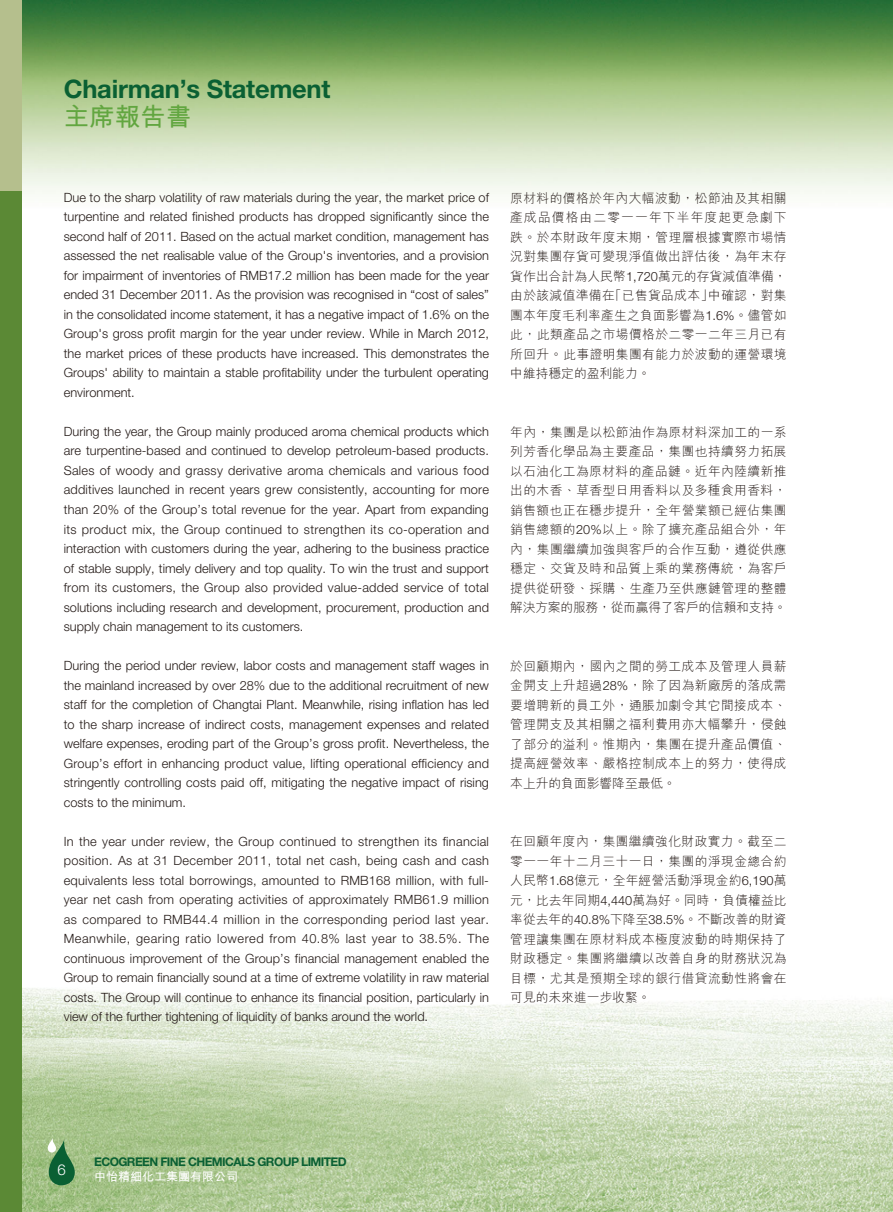
<style>
.page{position:relative;width:893px;height:1212px;background:#fff}
.page>*{position:absolute;margin:0;border:0;box-sizing:border-box;transform-origin:0 0}
.t1{font:700 25.5px "Helvetica Neue LT Std";letter-spacing:-.01em;color:#0a6033}
.t2{font:25.5px "M Hei HK Bold E Ten B5 H";color:#62a640}
.t3{font:300 15px "Helvetica Neue LT Std";color:#fff}
.t4{font:300 12.75px/19.5px "Helvetica Neue LT Std";color:#231916;text-align:justify}
.t5{font:12.75px/19.5px "M Hei HK Light E Ten B5 H";letter-spacing:.03em;color:#231916;text-align:justify}
.t6{font:700 12px "Helvetica Neue LT Std";letter-spacing:-.05em;color:#0a6033}
.t7{font:12px "M Hei HK Bold E Ten B5 H";color:#fff}
.s1{font-family:"Helvetica Neue LT Std";font-weight:300}
</style>
<div class="page">
<img style="left:21px;top:0;width:871px;height:703px">
<img style="left:21px;top:703px;width:871px;height:509px">
<svg style="left:48px;top:1137px;width:27px;height:48px"></svg>
<div style="left:0;top:0;width:21px;height:914px;background:#b5bf8d"></div>
<div style="left:0;top:191px;width:21px;height:1021px;background:#5b8935"></div>
<img style="left:892px;top:0;width:1px;height:1212px">
<img style="left:892px;top:703px;width:1px;height:509px">
<h1 class="t1" style="left:64px;top:80px;width:268px">Chairman’s Statement</h1>
<h1 class="t2" style="left:64px;top:107px;width:129px">主席報告書</h1>
<p class="t4" style="left:64px;top:189px;width:427px">Due to the sharp volatility of raw materials during the year, the market price of turpentine and related finished products has dropped significantly since the second half of 2011. Based on the actual market condition, management has assessed the net realisable value of the Group's inventories, and a provision for impairment of inventories of RMB17.2 million has been made for the year ended 31 December 2011. As the provision was recognised in “cost of sales” in the consolidated income statement, it has a negative impact of 1.6% on the Group's gross profit margin for the year under review. While in March 2012, the market prices of these products have increased. This demonstrates the Groups' ability to maintain a stable profitability under the turbulent operating environment.</p>
<p class="t4" style="left:64px;top:423px;width:427px">During the year, the Group mainly produced aroma chemical products which are turpentine-based and continued to develop petroleum-based products.<br>Sales of woody and grassy derivative aroma chemicals and various food additives launched in recent years grew consistently, accounting for more than 20% of the Group’s total revenue for the year. Apart from expanding its product mix, the Group continued to strengthen its co-operation and interaction with customers during the year, adhering to the business practice of stable supply, timely delivery and top quality. To win the trust and support from its customers, the Group also provided value-added service of total solutions including research and development, procurement, production and supply chain management to its customers.</p>
<p class="t4" style="left:64px;top:657px;width:427px">During the period under review, labor costs and management staff wages in the mainland increased by over 28% due to the additional recruitment of new staff for the completion of Changtai Plant. Meanwhile, rising inflation has led to the sharp increase of indirect costs, management expenses and related welfare expenses, eroding part of the Group’s gross profit. Nevertheless, the Group’s effort in enhancing product value, lifting operational efficiency and stringently controlling costs paid off, mitigating the negative impact of rising costs to the minimum.</p>
<p class="t4" style="left:64px;top:833px;width:427px">In the year under review, the Group continued to strengthen its financial position. As at 31 December 2011, total net cash, being cash and cash equivalents less total borrowings, amounted to RMB168 million, with full&shy;year net cash from operating activities of approximately RMB61.9 million as compared to RMB44.4 million in the corresponding period last year.<br>Meanwhile, gearing ratio lowered from 40.8% last year to 38.5%. The continuous improvement of the Group’s financial management enabled the Group to remain financially sound at a time of extreme volatility in raw material costs. The Group will continue to enhance its financial position, particularly in view of the further tightening of liquidity of banks around the world.</p>
<p class="t5" style="left:510px;top:190px;width:278px">原材料的價格於年內大幅波動，松節油及其相關產成品價格由二零一一年下半年度起更急劇下跌。於本財政年度末期，管理層根據實際市場情況對集團存貨可變現淨值做出評估後，為年末存貨作出合計為人民幣<span class="s1">1,720</span>萬元的存貨減值準備，由於該減值準備在「已售貨品成本」中確認，對集團本年度毛利率產生之負面影響為<span class="s1">1.6%</span>。儘管如此，此類產品之市場價格於二零一二年三月已有所回升。此事證明集團有能力於波動的運營環境中維持穩定的盈利能力。</p>
<p class="t5" style="left:510px;top:424px;width:278px">年內，集團是以松節油作為原材料深加工的一系列芳香化學品為主要產品，集團也持續努力拓展以石油化工為原材料的產品鏈。近年內陸續新推出的木香、草香型日用香料以及多種食用香料，銷售額也正在穩步提升，全年營業額已經佔集團銷售總額的<span class="s1">20%</span>以上。除了擴充產品組合外，年內，集團繼續加強與客戶的合作互動，遵從供應穩定、交貨及時和品質上乘的業務傳統，為客戶提供從研發、採購、生產乃至供應鏈管理的整體解決方案的服務，從而贏得了客戶的信賴和支持。</p>
<p class="t5" style="left:510px;top:658px;width:278px">於回顧期內，國內之間的勞工成本及管理人員薪金開支上升超過<span class="s1">28%</span>，除了因為新廠房的落成需要增聘新的員工外，通脹加劇令其它間接成本、管理開支及其相關之福利費用亦大幅攀升，侵蝕了部分的溢利。惟期內，集團在提升產品價值、提高經營效率、嚴格控制成本上的努力，使得成本上升的負面影響降至最低。</p>
<p class="t5" style="left:510px;top:833px;width:278px">在回顧年度內，集團繼續強化財政實力。截至二零一一年十二月三十一日，集團的淨現金總合約人民幣<span class="s1">1.68</span>億元，全年經營活動淨現金約<span class="s1">6,190</span>萬元，比去年同期<span class="s1">4,440</span>萬為好。同時，負債權益比率從去年的<span class="s1">40.8%</span>下降至<span class="s1">38.5%</span>。不斷改善的財資管理讓集團在原材料成本極度波動的時期保持了財政穩定。集團將繼續以改善自身的財務狀況為目標，尤其是預期全球的銀行借貸流動性將會在可見的未來進一步收緊。</p>
<p class="t3" style="left:57px;top:1164px;width:10px">6</p>
<p class="t6" style="left:94px;top:1157px;width:254px">ECOGREEN FINE CHEMICALS GROUP LIMITED</p>
<p class="t7" style="left:94px;top:1171px;width:145px">中怡精細化工集團有限公司</p>
</div>
